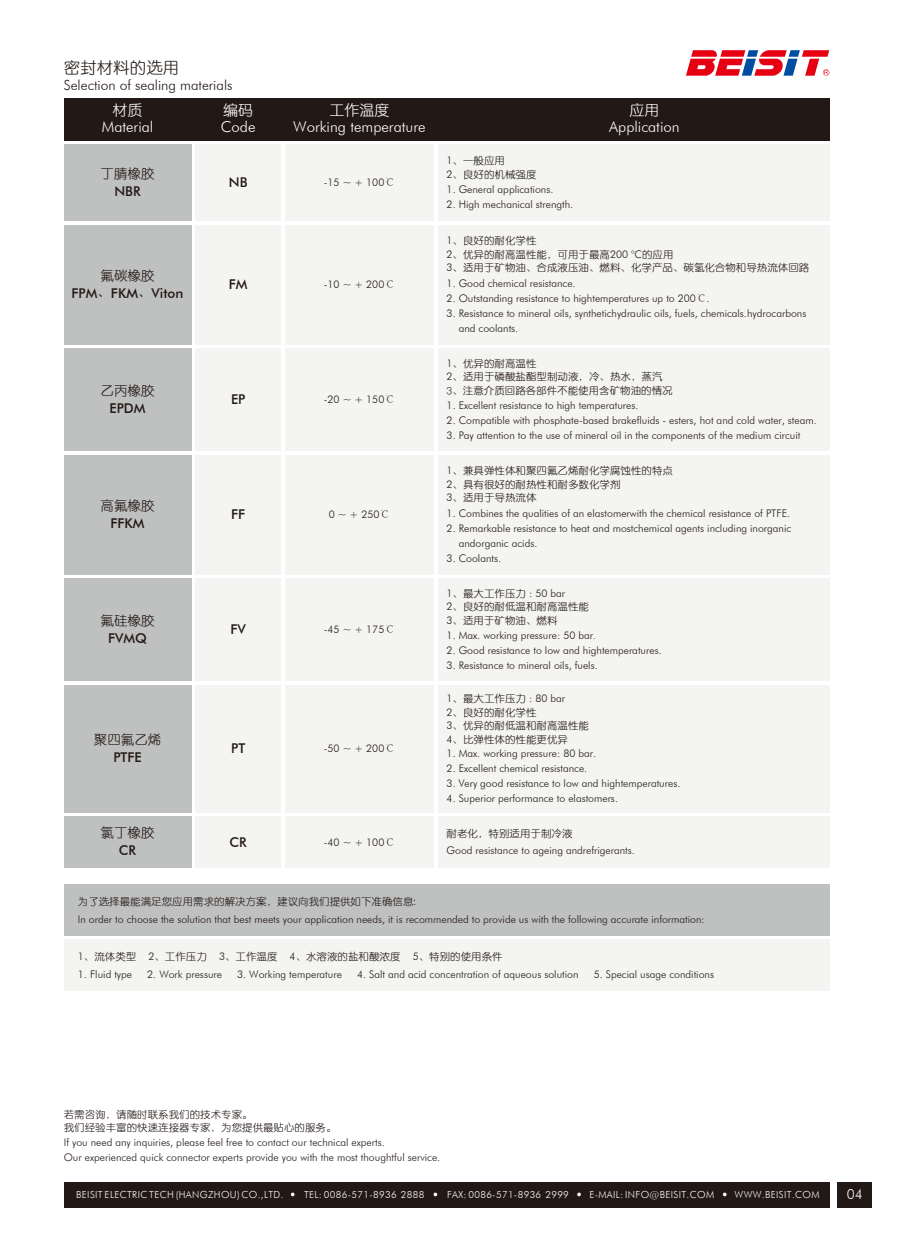
<style>
.page{position:relative;width:906px;height:1238px;background:#fff}
.page>*{position:absolute;margin:0;border:0;box-sizing:border-box;transform-origin:0 0}
.t1{font:16.5px "Tensentype Jia Li Xi Yuan J";color:#221815}
.t2{font:300 15px "Futura BT";color:#fff}
.t3{font:15px "Tensentype Jia Li Xi Yuan J";color:#fff}
.t4{font:300 13.95px "Futura BT";color:#221815}
.t5{font:300 13.95px "Futura BT";color:#fff}
.t6{font:500 13.5px "Futura BT";color:#221815}
.t7{font:13.5px "Tensentype Jia Li Xi Yuan J";color:#221815}
.t8{font:300 10.5px/15px "Futura BT";color:#221815}
.t9{font:10.5px/13.5px "Tensentype Jia Li Xi Yuan J";color:#221815}
.t10{font:300 9.75px "Futura BT";letter-spacing:.035em;color:#fff}
.s1{font-family:"Adobe Song Std";font-weight:300}
.s2{font-family:"Adobe Song Std"}
.s3{font-family:"Futura BT";font-weight:300}
.s4{font-family:"Tensentype Jia Li Xi Yuan J";font-weight:400}
</style>
<div class="page">
<div style="left:838px;top:1181px;width:34px;height:26px;background:#221815"></div>
<div style="left:64px;top:1181px;width:765px;height:26px;background:#221815"></div>
<svg style="left:291px;top:1192px;width:3px;height:4px"></svg>
<svg style="left:433px;top:1192px;width:4px;height:4px"></svg>
<svg style="left:577px;top:1192px;width:4px;height:4px"></svg>
<svg style="left:686px;top:50px;width:144px;height:26px"></svg>
<div style="left:64px;top:98px;width:765px;height:42px;background:#221815"></div>
<div style="left:64px;top:145px;width:127px;height:76px;background:#bfc0c0"></div>
<div style="left:196px;top:145px;width:85px;height:76px;background:#f4f4f2"></div>
<div style="left:285px;top:145px;width:149px;height:76px;background:#f4f4f2"></div>
<div style="left:64px;top:225px;width:127px;height:119px;background:#bfc0c0"></div>
<div style="left:196px;top:225px;width:85px;height:119px;background:#f4f4f2"></div>
<div style="left:285px;top:225px;width:149px;height:119px;background:#f4f4f2"></div>
<div style="left:438px;top:145px;width:391px;height:76px;background:#f4f4f2"></div>
<div style="left:438px;top:225px;width:391px;height:119px;background:#f4f4f2"></div>
<div style="left:64px;top:349px;width:127px;height:102px;background:#bfc0c0"></div>
<div style="left:196px;top:349px;width:85px;height:102px;background:#f4f4f2"></div>
<div style="left:285px;top:349px;width:149px;height:102px;background:#f4f4f2"></div>
<div style="left:438px;top:349px;width:391px;height:102px;background:#f4f4f2"></div>
<div style="left:64px;top:884px;width:765px;height:51px;background:#bfc0c0"></div>
<div style="left:64px;top:939px;width:765px;height:51px;background:#f4f4f2"></div>
<div style="left:64px;top:455px;width:127px;height:119px;background:#bfc0c0"></div>
<div style="left:196px;top:455px;width:85px;height:119px;background:#f4f4f2"></div>
<div style="left:285px;top:455px;width:149px;height:119px;background:#f4f4f2"></div>
<div style="left:438px;top:455px;width:391px;height:119px;background:#f4f4f2"></div>
<div style="left:64px;top:578px;width:127px;height:102px;background:#bfc0c0"></div>
<div style="left:196px;top:578px;width:85px;height:102px;background:#f4f4f2"></div>
<div style="left:285px;top:578px;width:149px;height:102px;background:#f4f4f2"></div>
<div style="left:438px;top:578px;width:391px;height:102px;background:#f4f4f2"></div>
<div style="left:64px;top:685px;width:127px;height:127px;background:#bfc0c0"></div>
<div style="left:196px;top:685px;width:85px;height:127px;background:#f4f4f2"></div>
<div style="left:285px;top:685px;width:149px;height:127px;background:#f4f4f2"></div>
<div style="left:438px;top:685px;width:391px;height:127px;background:#f4f4f2"></div>
<div style="left:64px;top:816px;width:127px;height:51px;background:#bfc0c0"></div>
<div style="left:196px;top:816px;width:85px;height:51px;background:#f4f4f2"></div>
<div style="left:285px;top:816px;width:149px;height:51px;background:#f4f4f2"></div>
<div style="left:438px;top:816px;width:391px;height:51px;background:#f4f4f2"></div>
<h1 class="t1" style="left:64px;top:56px;width:117px">密封材料的选用</h1>
<h3 class="t4" style="left:64px;top:76px;width:170px">Selection of sealing materials</h3>
<h2 class="t3" style="left:329px;top:100px;width:61px">工作温度</h2>
<h2 class="t2" style="left:293px;top:117px;width:134px">Working temperature</h2>
<h2 class="t3" style="left:113px;top:100px;width:31px">材质</h2>
<h2 class="t3" style="left:629px;top:100px;width:31px">应用</h2>
<h2 class="t2" style="left:102px;top:117px;width:53px">Material</h2>
<h2 class="t3" style="left:223px;top:100px;width:31px">编码</h2>
<h2 class="t2" style="left:221px;top:117px;width:36px">Code</h2>
<h2 class="t2" style="left:609px;top:117px;width:72px">Application</h2>
<p class="t7" style="left:101px;top:164px;width:55px">丁腈橡胶</p>
<p class="t6" style="left:114px;top:183px;width:28px">NBR</p>
<p class="t7" style="left:101px;top:266px;width:55px">氟碳橡胶</p>
<p class="t6" style="left:72px;top:285px;width:113px">FPM<span class="s1">、</span>FKM<span class="s1">、</span>Viton</p>
<p class="t7" style="left:101px;top:381px;width:55px">乙丙橡胶</p>
<p class="t6" style="left:109px;top:400px;width:38px">EPDM</p>
<p class="t7" style="left:101px;top:496px;width:55px">高氟橡胶</p>
<p class="t6" style="left:110px;top:514px;width:36px">FFKM</p>
<p class="t7" style="left:101px;top:611px;width:55px">氟硅橡胶</p>
<p class="t6" style="left:108px;top:629px;width:40px">FVMQ</p>
<p class="t7" style="left:94px;top:730px;width:69px">聚四氟乙烯</p>
<p class="t6" style="left:113px;top:748px;width:30px">PTFE</p>
<p class="t7" style="left:101px;top:823px;width:55px">氯丁橡胶</p>
<p class="t6" style="left:119px;top:842px;width:19px">CR</p>
<p class="t6" style="left:229px;top:174px;width:20px">NB</p>
<p class="t8" style="left:324px;top:175px;width:72px">-15 ~ + 100<span class="s2">℃</span></p>
<p class="t6" style="left:229px;top:276px;width:20px">FM</p>
<p class="t8" style="left:324px;top:277px;width:72px">-10 ~ + 200<span class="s2">℃</span></p>
<p class="t6" style="left:231px;top:391px;width:16px">EP</p>
<p class="t8" style="left:324px;top:392px;width:72px">-20 ~ + 150<span class="s2">℃</span></p>
<p class="t6" style="left:231px;top:506px;width:16px">FF</p>
<p class="t8" style="left:329px;top:506px;width:63px">0 ~ + 250<span class="s2">℃</span></p>
<p class="t6" style="left:230px;top:620px;width:17px">FV</p>
<p class="t8" style="left:324px;top:621px;width:72px">-45 ~ + 175<span class="s2">℃</span></p>
<p class="t6" style="left:231px;top:740px;width:16px">PT</p>
<p class="t8" style="left:324px;top:740px;width:72px">-50 ~ + 200<span class="s2">℃</span></p>
<p class="t6" style="left:229px;top:833px;width:19px">CR</p>
<p class="t8" style="left:324px;top:834px;width:72px">-40 ~ + 100<span class="s2">℃</span></p>
<p class="t9" style="left:446px;top:154px;width:91px"><span class="s3">1</span>、一般应用<br><span class="s3">2</span>、良好的机械强度</p>
<p class="t8" style="left:446px;top:182px;width:108px">1. General applications.</p>
<p class="t8" style="left:446px;top:197px;width:128px">2. High mechanical strength.</p>
<p class="t9" style="left:446px;top:233px;width:364px"><span class="s3">1</span>、良好的耐化学性<br><span class="s3">2</span>、优异的耐高温性能，可用于最高<span class="s3">200 °C</span>的应用<br><span class="s3">3</span>、适用于矿物油、合成液压油、燃料、化学产品、碳氢化合物和导热流体回路</p>
<p class="t8" style="left:446px;top:276px;width:130px">1. Good chemical resistance.</p>
<p class="t8" style="left:446px;top:291px;width:264px">2. Outstanding resistance to hightemperatures up to 200<span class="s2">℃</span>.</p>
<p class="t8" style="left:459px;top:306px;width:349px;text-indent:-12px">3. Resistance to mineral oils, synthetichydraulic oils, fuels, chemicals.hydrocarbons and coolants.</p>
<p class="t9" style="left:446px;top:356px;width:228px"><span class="s3">1</span>、优异的耐高温性<br><span class="s3">2</span>、适用于磷酸盐酯型制动液，冷、热水，蒸汽<br>3、注意介质回路各部件不能使用含矿物油的情况</p>
<p class="t8" style="left:446px;top:398px;width:193px">1. Excellent resistance to high temperatures.</p>
<p class="t8" style="left:446px;top:413px;width:372px">2. Compatible with phosphate-based brakefluids - esters, hot and cold water, steam.</p>
<p class="t8" style="left:446px;top:428px;width:355px">3. Pay attention to the use of mineral oil in the components of the medium circuit</p>
<p class="t9" style="left:446px;top:463px;width:228px"><span class="s3">1</span>、兼具弹性体和聚四氟乙烯耐化学腐蚀性的特点<br><span class="s3">2</span>、具有很好的耐热性和耐多数化学剂<br><span class="s3">3</span>、适用于导热流体</p>
<p class="t8" style="left:446px;top:505px;width:345px">1. Combines the qualities of an elastomerwith the chemical resistance of PTFE.</p>
<p class="t8" style="left:459px;top:520px;width:334px;text-indent:-12px">2. Remarkable resistance to heat and mostchemical agents including inorganic andorganic acids.</p>
<p class="t8" style="left:446px;top:550px;width:56px">3. Coolants.</p>
<p class="t8" style="left:446px;top:585px;width:120px">1<span class="s4">、最大工作压力</span> : 50 bar</p>
<p class="t9" style="left:446px;top:599px;width:144px"><span class="s3">2</span>、良好的耐低温和耐高温性能<br><span class="s3">3</span>、适用于矿物油、燃料</p>
<p class="t8" style="left:446px;top:628px;width:150px">1. Max. working pressure: 50 bar<span class="s2">.</span></p>
<p class="t8" style="left:446px;top:643px;width:217px">2. Good resistance to low and hightemperatures.</p>
<p class="t8" style="left:446px;top:658px;width:153px">3. Resistance to mineral oils, fuels.</p>
<p class="t8" style="left:446px;top:691px;width:120px">1<span class="s4">、最大工作压力</span> : 80 bar</p>
<p class="t9" style="left:446px;top:705px;width:144px"><span class="s3">2</span>、良好的耐化学性<br><span class="s3">3</span>、优异的耐低温和耐高温性能<br><span class="s3">4</span>、比弹性体的性能更优异</p>
<p class="t8" style="left:446px;top:745px;width:151px">1. Max. working pressure: 80 bar.</p>
<p class="t8" style="left:446px;top:760px;width:142px">2. Excellent chemical resistance.</p>
<p class="t8" style="left:446px;top:775px;width:235px">3. Very good resistance to low and hightemperatures.</p>
<p class="t8" style="left:446px;top:790px;width:173px">4. Superior performance to elastomers.</p>
<p class="t9" style="left:446px;top:826px;width:127px">耐老化，特别适用于制冷液</p>
<p class="t8" style="left:446px;top:843px;width:190px">Good resistance to ageing andrefrigerants.</p>
<p class="t9" style="left:78px;top:894px;width:340px">为了选择最能满足您应用需求的解决方案，建议向我们提供如下准确信息:</p>
<p class="t8" style="left:78px;top:911px;width:628px">In order to choose the solution that best meets your application needs, it is recommended to provide us with the following accurate information:</p>
<p class="t9" style="left:78px;top:949px;width:426px"><span class="s3">1</span>、流体类型 <span class="s3">2</span>、工作压力 <span class="s3">3</span>、工作温度 <span class="s3">4</span>、水溶液的盐和酸浓度 <span class="s3">5</span>、特别的使用条件</p>
<p class="t8" style="left:78px;top:966px;width:56px">1. Fluid type</p>
<p class="t8" style="left:147px;top:966px;width:76px">2. Work pressure</p>
<p class="t8" style="left:237px;top:966px;width:106px">3. Working temperature</p>
<p class="t8" style="left:357px;top:966px;width:223px">4. Salt and acid concentration of aqueous solution</p>
<p class="t8" style="left:593px;top:966px;width:122px">5. Special usage conditions</p>
<p class="t9" style="left:64px;top:1107px;width:274px">若需咨询，请随时联系我们的技术专家。<br>我们经验丰富的快速连接器专家，为您提供最贴心的服务。</p>
<p class="t8" style="left:64px;top:1134px;width:378px">If you need any inquiries, please feel free to contact our technical experts.<br>Our experienced quick connector experts provide you with the most thoughtful service.</p>
<p class="t10" style="left:76px;top:1188px;width:209px">BEISIT ELECTRIC TECH (HANGZHOU) CO.,LTD.</p>
<p class="t10" style="left:304px;top:1188px;width:122px">TEL: 0086-571-8936 2888</p>
<p class="t10" style="left:447px;top:1188px;width:123px">FAX: 0086-571-8936 2999</p>
<p class="t10" style="left:589px;top:1188px;width:126px">E-MAIL: INFO@BEISIT.COM</p>
<p class="t10" style="left:734px;top:1188px;width:86px">WWW.BEISIT.COM</p>
<h3 class="t5" style="left:847px;top:1185px;width:18px">04</h3>
</div>
